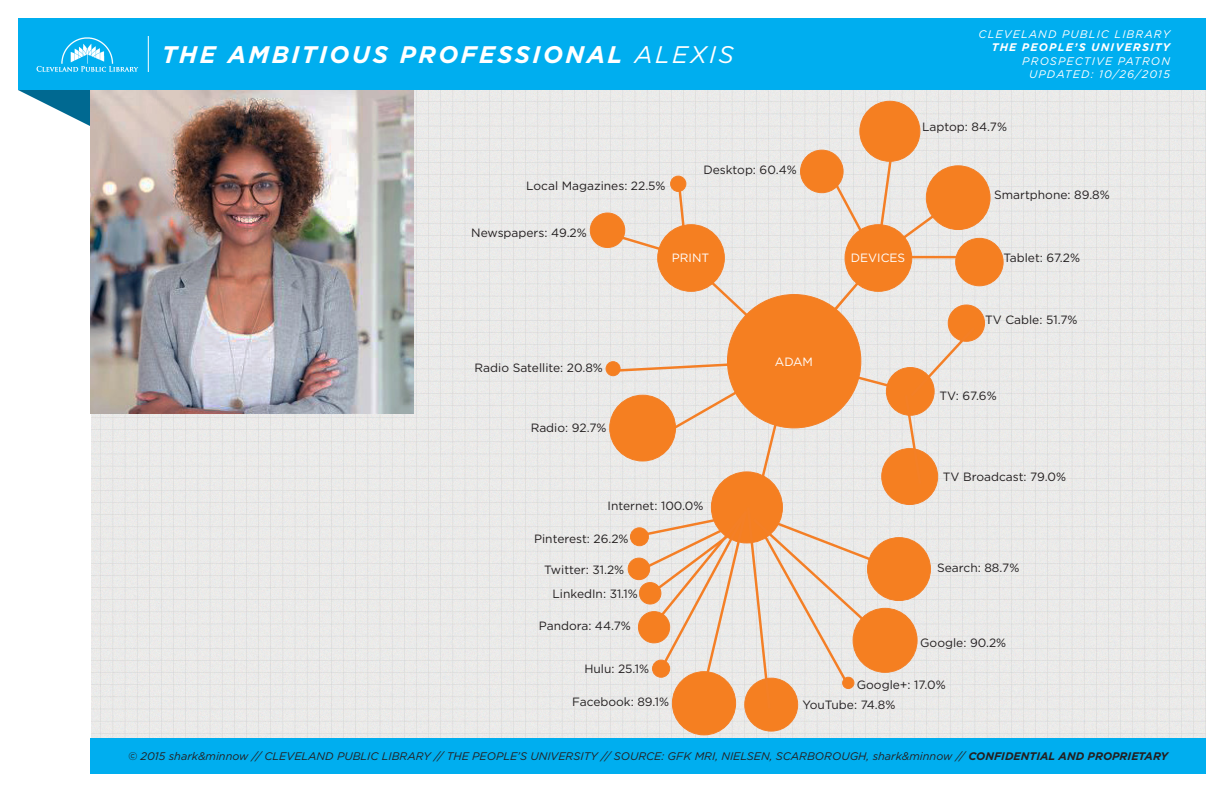
<style>
.page{position:relative;width:1224px;height:792px;background:#fff}
.page>*{position:absolute;margin:0;border:0;box-sizing:border-box;transform-origin:0 0}
.t1{font:italic 700 24px "Gotham HTF";letter-spacing:.1em;color:#fff}
.t2{font:12px "Gotham HTF";color:#231f20}
.t3{font:12px "Gotham HTF";color:#fff}
.t4{font:italic 11px "Gotham HTF";color:#231f20}
.t5{font:italic 11px "Gotham HTF";letter-spacing:.1em;color:#fff}
.t6{font:italic 700 11px "Gotham HTF";letter-spacing:.1em;color:#fff}
.s1{font-weight:400}
.s2{font-weight:700}
</style>
<div class="page">
<img style="left:91px;top:90px;width:1115px;height:648px">
<svg style="left:18px;top:90px;width:72px;height:36px"></svg>
<div style="left:18px;top:18px;width:1188px;height:72px;background:#00aeef"></div>
<img style="left:36px;top:37px;width:103px;height:35px">
<hr style="left:148px;top:36px;width:1px;height:36px;background:#fff">
<div style="left:90px;top:738px;width:1116px;height:36px;background:#00aeef"></div>
<div style="left:948px;top:305px;width:37px;height:36px;background:#f57f21;border-radius:50%"></div>
<div style="left:948px;top:305px;width:37px;height:37px;border:1px solid #f47f26;border-radius:50%"></div>
<div style="left:606px;top:362px;width:14px;height:14px;background:#f38e41;border-radius:50%"></div>
<div style="left:606px;top:361px;width:15px;height:15px;border:1px solid #f47f26;border-radius:50%"></div>
<div style="left:590px;top:213px;width:35px;height:35px;background:#f57f21;border-radius:50%"></div>
<div style="left:590px;top:213px;width:35px;height:35px;border:1px solid #f47f26;border-radius:50%"></div>
<div style="left:860px;top:101px;width:60px;height:60px;background:#f57f21;border-radius:50%"></div>
<div style="left:926px;top:166px;width:64px;height:64px;background:#f57f21;border-radius:50%"></div>
<div style="left:956px;top:238px;width:47px;height:48px;background:#f57f21;border-radius:50%"></div>
<div style="left:955px;top:238px;width:49px;height:48px;border:1px solid #f47f26;border-radius:50%"></div>
<div style="left:745px;top:678px;width:53px;height:53px;background:#f57f21;border-radius:50%"></div>
<svg style="left:607px;top:132px;width:370px;height:579px;background:#eccdb4"></svg>
<div style="left:672px;top:672px;width:64px;height:63px;background:#f57f21;border-radius:50%"></div>
<div style="left:672px;top:671px;width:64px;height:64px;border:1px solid #f47f26;border-radius:50%"></div>
<img style="left:90px;top:90px;width:324px;height:324px">
<p class="t1" style="left:162px;top:40px;width:573px">THE AMBITIOUS PROFESSIONAL <span class="s1">ALEXIS</span></p>
<p class="t2" style="left:526px;top:180px;width:141px">Local Magazines: 22.5%</p>
<p class="t2" style="left:703px;top:163px;width:95px">Desktop: 60.4%</p>
<p class="t2" style="left:471px;top:226px;width:117px">Newspapers: 49.2%</p>
<p class="t3" style="left:672px;top:252px;width:39px">PRINT</p>
<p class="t2" style="left:475px;top:361px;width:130px">Radio Satellite: 20.8%</p>
<p class="t2" style="left:531px;top:421px;width:77px">Radio: 92.7%</p>
<p class="t3" style="left:775px;top:355px;width:40px">ADAM</p>
<p class="t2" style="left:608px;top:499px;width:98px">Internet: 100.0%</p>
<p class="t2" style="left:534px;top:532px;width:96px">Pinterest: 26.2%</p>
<p class="t2" style="left:544px;top:563px;width:82px">Twitter: 31.2%</p>
<p class="t2" style="left:553px;top:587px;width:87px">LinkedIn: 31.1%</p>
<p class="t5" style="left:979px;top:28px;width:193px">CLEVELAND PUBLIC LIBRARY</p>
<p class="t6" style="left:992px;top:41px;width:180px">THE PEOPLE’S UNIVERSITY</p>
<p class="t5" style="left:1022px;top:55px;width:149px">PROSPECTIVE PATRON</p>
<p class="t5" style="left:1029px;top:68px;width:142px">UPDATED: 10/26/2015</p>
<p class="t2" style="left:922px;top:120px;width:86px">Laptop: 84.7%</p>
<p class="t3" style="left:851px;top:252px;width:56px">DEVICES</p>
<p class="t2" style="left:994px;top:189px;width:117px">Smartphone: 89.8%</p>
<p class="t2" style="left:1004px;top:251px;width:78px">Tablet: 67.2%</p>
<p class="t2" style="left:985px;top:313px;width:94px">TV Cable: 51.7%</p>
<p class="t2" style="left:939px;top:389px;width:59px">TV: 67.6%</p>
<p class="t2" style="left:943px;top:470px;width:125px">TV Broadcast: 79.0%</p>
<p class="t2" style="left:937px;top:561px;width:84px">Search: 88.7%</p>
<p class="t2" style="left:539px;top:619px;width:94px">Pandora: 44.7%</p>
<p class="t2" style="left:584px;top:662px;width:66px">Hulu: 25.1%</p>
<p class="t2" style="left:572px;top:695px;width:99px">Facebook: 89.1%</p>
<p class="t2" style="left:920px;top:636px;width:88px">Google: 90.2%</p>
<p class="t2" style="left:857px;top:678px;width:91px">Google+: 17.0%</p>
<p class="t2" style="left:802px;top:698px;width:94px">YouTube: 74.8%</p>
<p class="t4" style="left:128px;top:750px;width:1041px">© 2015 shark&amp;minnow // CLEVELAND PUBLIC LIBRARY // THE PEOPLE’S UNIVERSITY // SOURCE: GFK MRI, NIELSEN, SCARBOROUGH, shark&amp;minnow // <span class="s2">CONFIDENTIAL AND PROPRIETARY</span></p>
</div>
